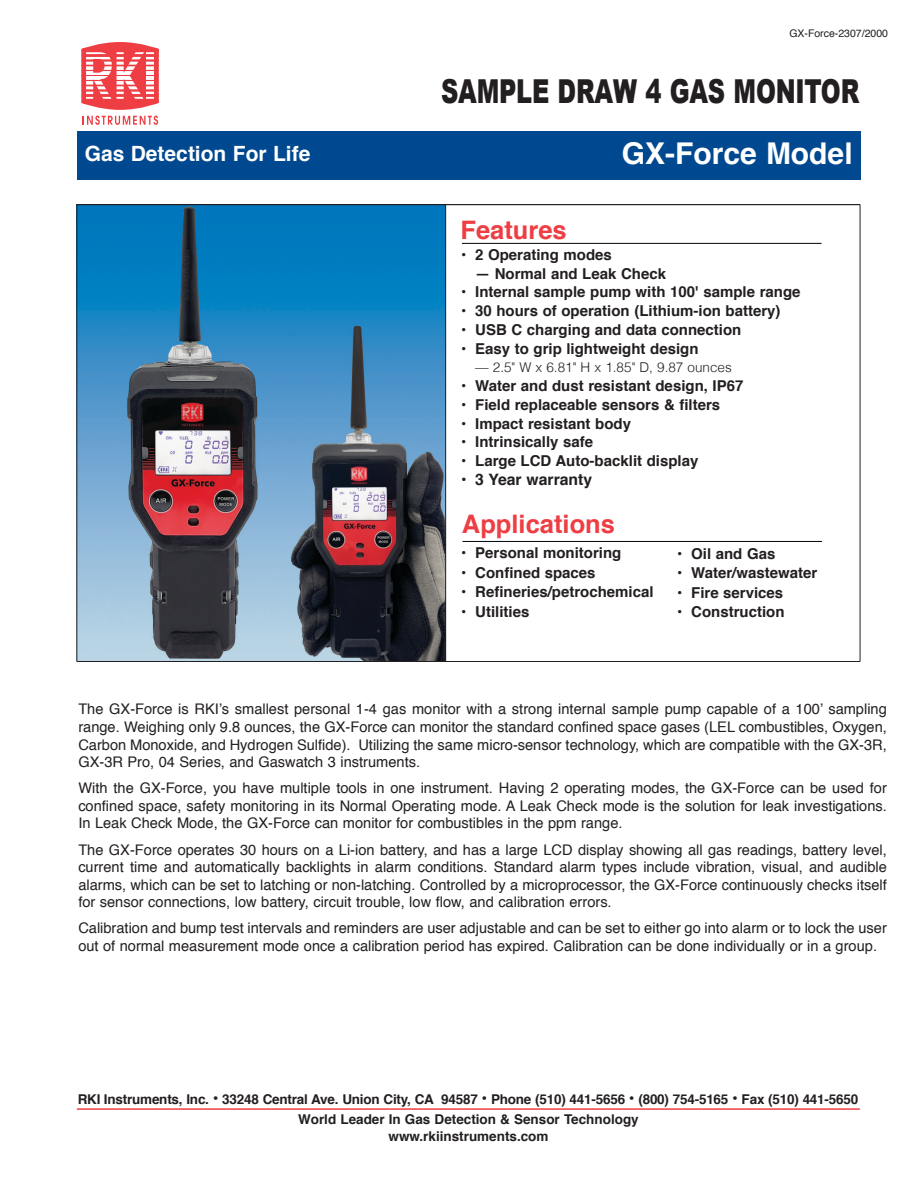
<style>
.page{position:relative;width:918px;height:1188px;background:#fff}
.page>*{position:absolute;margin:0;border:0;box-sizing:border-box;transform-origin:0 0}
.t1{font:900 33px "Arial";letter-spacing:-.01em;color:#231f20;scale:.73 1}
.t2{font:700 30px "Helvetica";color:#fff}
.Features_Application{font:700 25.5px "Helvetica";color:#ef3e43}
.t3{font:700 21px "Helvetica";color:#fff}
.t4{font:700 15.75px "Helvetica";color:#231f20}
.t5{font:700 15px "Helvetica";color:#231f20}
.Descrition_Body{font:14.7px/17.5px "Helvetica";color:#231f20;text-align:justify}
.t6{font:700 13.5px/16.2px "Helvetica";letter-spacing:-.015em;color:#231f20;text-align:center}
.t7{font:300 13.5px "Helvetica";color:#231f20}
.Table_Header{font:10.5px "Helvetica";color:#231f20}
.s1{font-size:16.5px}
</style>
<div class="page">
<div style="left:77px;top:131px;width:783px;height:49px;background:#004990"></div>
<svg style="left:83px;top:116px;width:75px;height:9px"></svg>
<svg style="left:81px;top:42px;width:78px;height:68px"></svg>
<svg style="left:147px;top:52px;width:7px;height:47px"></svg>
<hr style="left:82px;top:49px;width:77px;height:3px;background:#ef3e43">
<hr style="left:82px;top:54px;width:77px;height:3px;background:#ef3e43">
<hr style="left:82px;top:59px;width:77px;height:3px;background:#ef3e43">
<hr style="left:82px;top:65px;width:77px;height:1px;background:#ef3e43">
<hr style="left:82px;top:70px;width:76px;height:1px;background:#ef3e43">
<hr style="left:82px;top:99px;width:77px;height:3px;background:#ef3e43">
<hr style="left:82px;top:94px;width:77px;height:3px;background:#ef3e43">
<hr style="left:82px;top:89px;width:77px;height:3px;background:#ef3e43">
<hr style="left:82px;top:85px;width:77px;height:1px;background:#ef3e43">
<hr style="left:82px;top:80px;width:76px;height:1px;background:#ef3e43">
<hr style="left:81px;top:75px;width:77px;height:1px;background:#ef3e43">
<hr style="left:77px;top:1108px;width:783px;height:2px;background:#ef3e43">
<img style="left:77px;top:205px;width:368px;height:456px">
<hr style="left:445px;top:205px;width:1px;height:457px;background:#231f20">
<hr style="left:462px;top:243px;width:360px;height:1px;background:#020304">
<hr style="left:462px;top:541px;width:360px;height:1px;background:#020304">
<hr style="left:860px;top:205px;width:1px;height:457px;background:#231f20">
<hr style="left:76px;top:204px;width:784px;height:1px;background:#231f20">
<hr style="left:77px;top:661px;width:783px;height:1px;background:#231f20">
<hr style="left:76px;top:205px;width:1px;height:457px;background:#231f20">
<p class="Table_Header" style="left:789px;top:25px;width:100px">GX-Force-2307/2000</p>
<h1 class="t1" style="left:441px;top:67px;width:574px">SAMPLE DRAW 4 GAS MONITOR</h1>
<h3 class="t3" style="left:85px;top:137px;width:227px">Gas Detection For Life</h3>
<h2 class="t2" style="left:622px;top:129px;width:232px">GX-Force Model</h2>
<p class="Features_Application" style="left:460px;top:209px;width:108px">Features</p>
<p class="t5" style="left:461px;top:242px;width:152px">• 2 Operating modes</p>
<p class="t5" style="left:475px;top:261px;width:192px">— Normal and Leak Check</p>
<p class="t5" style="left:461px;top:280px;width:341px">• Internal sample pump with 100' sample range</p>
<p class="t5" style="left:461px;top:299px;width:321px">• 30 hours of operation (Lithium-ion battery)</p>
<p class="t5" style="left:461px;top:317px;width:282px">• USB C charging and data connection</p>
<p class="t5" style="left:461px;top:336px;width:239px">• Easy to grip lightweight design</p>
<p class="t7" style="left:475px;top:356px;width:258px">— 2.5" W x 6.81" H x 1.85" D, 9.87 ounces</p>
<p class="t5" style="left:461px;top:374px;width:284px">• Water and dust resistant design, IP67</p>
<p class="t5" style="left:461px;top:392px;width:261px">• Field replaceable sensors &amp; filters</p>
<p class="t5" style="left:461px;top:411px;width:171px">• Impact resistant body</p>
<p class="t5" style="left:461px;top:430px;width:133px">• Intrinsically safe</p>
<p class="t5" style="left:461px;top:449px;width:239px">• Large LCD Auto-backlit display</p>
<p class="t4" style="left:461px;top:467px;width:133px">• 3 Year warranty</p>
<p class="Features_Application" style="left:462px;top:503px;width:155px">Applications</p>
<p class="t5" style="left:461px;top:541px;width:162px">• Personal monitoring</p>
<p class="t5" style="left:461px;top:560px;width:136px">• Confined spaces</p>
<p class="t5" style="left:461px;top:580px;width:194px">• Refineries/petrochemical</p>
<p class="t5" style="left:461px;top:599px;width:70px">• Utilities</p>
<p class="t5" style="left:677px;top:541px;width:100px">• Oil and Gas</p>
<p class="t5" style="left:677px;top:561px;width:142px">• Water/wastewater</p>
<p class="t5" style="left:677px;top:580px;width:108px">• Fire services</p>
<p class="t5" style="left:677px;top:600px;width:109px">• Construction</p>
<p class="Descrition_Body" style="left:78px;top:701px;width:810px">The GX-Force is RKI’s smallest personal 1-4 gas monitor with a strong internal sample pump capable of a 100’ sampling range. Weighing only 9.8 ounces, the GX-Force can monitor the standard confined space gases (LEL combustibles, Oxygen, Carbon Monoxide, and Hydrogen Sulfide). Utilizing the same micro-sensor technology, which are compatible with the GX-3R, GX-3R Pro, 04 Series, and Gaswatch 3 instruments.</p>
<p class="Descrition_Body" style="left:78px;top:780px;width:810px">With the GX-Force, you have multiple tools in one instrument. Having 2 operating modes, the GX-Force can be used for confined space, safety monitoring in its Normal Operating mode. A Leak Check mode is the solution for leak investigations.<br>In Leak Check Mode, the GX-Force can monitor for combustibles in the ppm range.</p>
<p class="Descrition_Body" style="left:78px;top:841px;width:810px">The GX-Force operates 30 hours on a Li-ion battery, and has a large LCD display showing all gas readings, battery level, current time and automatically backlights in alarm conditions. Standard alarm types include vibration, visual, and audible alarms, which can be set to latching or non-latching. Controlled by a microprocessor, the GX-Force continuously checks itself for sensor connections, low battery, circuit trouble, low flow, and calibration errors.</p>
<p class="Descrition_Body" style="left:78px;top:920px;width:810px">Calibration and bump test intervals and reminders are user adjustable and can be set to either go into alarm or to lock the user out of normal measurement mode once a calibration period has expired. Calibration can be done individually or in a group.</p>
<p class="t6" style="left:78px;top:1091px;width:782px">RKI Instruments, Inc. <span class="s1">•</span> 33248 Central Ave. Union City, CA 94587 <span class="s1">•</span> Phone (510) 441-5656 <span class="s1">•</span> (800) 754-5165 <span class="s1">•</span> Fax (510) 441-5650</p>
<p class="t6" style="left:298px;top:1112px;width:342px">World Leader In Gas Detection &amp; Sensor Technology www.rkiinstruments.com</p>
</div>
